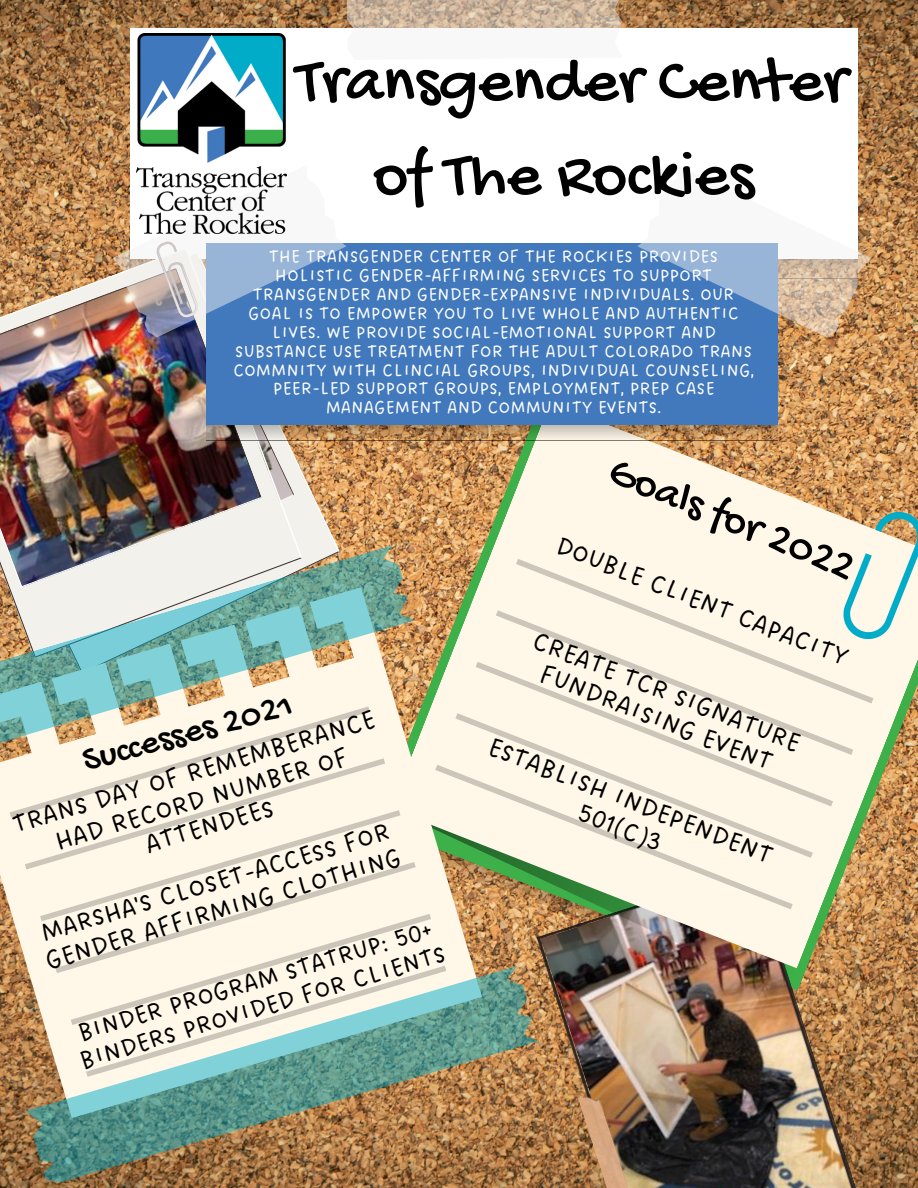
<style>
.page{position:relative;width:918px;height:1188px;background:#fff}
.page>*{position:absolute;margin:0;border:0;box-sizing:border-box;transform-origin:0 0}
.t1{font:67.2px/93.9px "Gochi Hand";color:#000;text-align:center}
.t2{font:43.8px "Gochi Hand";color:#000}
.t3{font:36.45px "Gochi Hand";color:#000}
.t4{font:28.05px/28.2px "DO Sans Regular";color:#000;text-align:center}
.t5{font:27.9px/28.7px "DO Sans Regular";color:#000;text-align:center}
.t6{font:27.75px "DO Sans Regular";color:#000}
.t7{font:27.6px/28.2px "DO Sans Regular";color:#000}
.t8{font:26.85px/27px "DO Sans Regular";color:#000}
.t9{font:19.2px/18.9px "DO Sans Regular";letter-spacing:-.005em;color:#fff;text-align:center}
</style>
<div class="page">
<img style="left:0;top:0;width:918px;height:1188px">
<div style="left:130px;top:28px;width:728px;height:231px;background:#fff"></div>
<svg style="left:347px;top:0;width:275px;height:28px;background:#c8b199"></svg>
<img style="left:0;top:235px;width:340px;height:310px">
<img style="left:527px;top:968px;width:332px;height:220px">
<img style="left:539px;top:968px;width:283px;height:26px">
<img style="left:391px;top:402px;width:527px;height:566px">
<div style="left:516px;top:559px;width:358px;height:144px;background:#fff8e9"></div>
<svg style="left:496px;top:610px;width:357px;height:145px;background:#faf3e4"></svg>
<svg style="left:482px;top:662px;width:351px;height:144px;background:#f9f2e4"></svg>
<svg style="left:482px;top:713px;width:331px;height:145px;background:#f9f2e4"></svg>
<svg style="left:482px;top:765px;width:311px;height:144px;background:#e9e7d2"></svg>
<svg style="left:836px;top:504px;width:82px;height:143px;background:#d2ddcd"></svg>
<img style="left:206px;top:424px;width:572px;height:16px">
<div style="left:206px;top:243px;width:572px;height:181px;background:#4279bd"></div>
<img style="left:113px;top:165px;width:233px;height:172px">
<svg style="left:637px;top:165px;width:234px;height:172px"></svg>
<svg style="left:0;top:587px;width:482px;height:531px;background:#d0c09a"></svg>
<svg style="left:10px;top:707px;width:436px;height:370px;background:#f7f0df"></svg>
<svg style="left:0;top:545px;width:415px;height:220px;background:#bdcec1"></svg>
<svg style="left:25px;top:966px;width:514px;height:220px;background:#a6a990"></svg>
<img style="left:137px;top:34px;width:149px;height:200px">
<p class="t1" style="left:296px;top:39px;width:552px">Transgender Center of The Rockies</p>
<p class="t9" style="left:233px;top:248px;width:523px">THE TRANSGENDER CENTER OF THE ROCKIES PROVIDES HOLISTIC GENDER-AFFIRMING SERVICES TO SUPPORT TRANSGENDER AND GENDER-EXPANSIVE INDIVIDUALS. OUR GOAL IS TO EMPOWER YOU TO LIVE WHOLE AND AUTHENTIC LIVES. WE PROVIDE SOCIAL-EMOTIONAL SUPPORT AND SUBSTANCE USE TREATMENT FOR THE ADULT COLORADO TRANS COMMNITY WITH CLINCIAL GROUPS, INDIVIDUAL COUNSELING, PEER-LED SUPPORT GROUPS, EMPLOYMENT, PREP CASE MANAGEMENT AND COMMUNITY EVENTS.</p>
<p class="t3" style="left:79px;top:742px;width:218px;rotate:-15deg">Successes 2021</p>
<p class="t4" style="left:9px;top:812px;width:378px;rotate:-16deg">TRANS DAY OF REMEMBERANCE<br>HAD RECORD NUMBER OF<br>ATTENDEES</p>
<p class="t7" style="left:34px;top:921px;width:372px;rotate:-16deg">MARSHA'S CLOSET-ACCESS FOR<br>GENDER AFFIRMING CLOTHING</p>
<p class="t8" style="left:69px;top:1022px;width:382px;rotate:-16deg">BINDER PROGRAM STATRUP: 50+<br>BINDERS PROVIDED FOR CLIENTS</p>
<p class="t2" style="left:619px;top:449px;width:263px;rotate:22deg">Goals for 2022</p>
<p class="t6" style="left:562px;top:530px;width:313px;rotate:21deg">DOUBLE CLIENT CAPACITY</p>
<p class="t5" style="left:538px;top:629px;width:287px;line-height:28px;rotate:21deg">CREATE TCR SIGNATURE<br>FUNDRAISING EVENT</p>
<p class="t5" style="left:493px;top:734px;width:305px;rotate:21deg">ESTABLISH INDEPENDENT<br>501(C)3</p>
</div>
